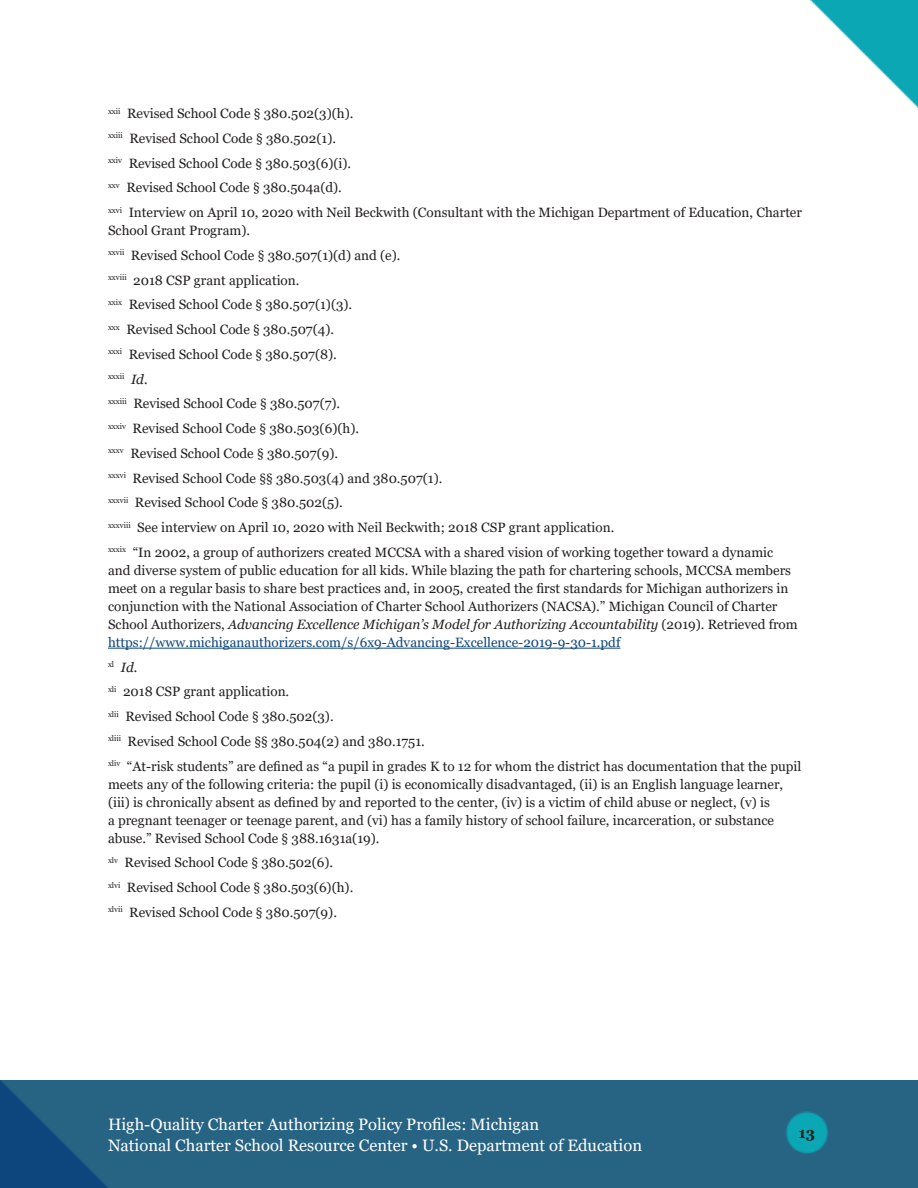
<style>
.page{position:relative;width:918px;height:1188px;background:#fff}
.page>*{position:absolute;margin:0;border:0;box-sizing:border-box;transform-origin:0 0}
.t1{font:16.5px/21px "Georgia";color:#fff}
.t2{font:700 15px "Georgia";color:#231f20}
.Endnotes{font:13.5px/18px "Georgia";color:#231f20}
.Endnotes-2{font:italic 13.5px "Georgia";color:#231f20}
.Endnotes-3{font:7.8px "Georgia";color:#231f20}
.s1{font-style:italic;font-size:13.5px}
.s2{font-style:italic}
.s3{color:#0d467d}
</style>
<div class="page">
<img style="left:0;top:1080px;width:918px;height:108px">
<img style="left:810px;top:0;width:108px;height:108px">
<hr style="left:108px;top:648px;width:512px;height:1px;background:#0d467d">
<p class="Endnotes" style="left:108px;top:105px;width:247px"><sup>xxii</sup> Revised School Code § 380.502(3)(h).</p>
<p class="Endnotes" style="left:108px;top:130px;width:230px"><sup>xxiii</sup> Revised School Code § 380.502(1).</p>
<p class="Endnotes" style="left:108px;top:154px;width:245px"><sup>xxiv</sup> Revised School Code § 380.503(6)(i).</p>
<p class="Endnotes" style="left:108px;top:179px;width:235px"><sup>xxv</sup> Revised School Code § 380.504a(d).</p>
<p class="Endnotes" style="left:108px;top:204px;width:696px"><sup>xxvi</sup> Interview on April 10, 2020 with Neil Beckwith (Consultant with the Michigan Department of Education, Charter<br>School Grant Program).</p>
<p class="Endnotes" style="left:108px;top:247px;width:294px"><sup>xxvii</sup> Revised School Code § 380.507(1)(d) and (e).</p>
<p class="Endnotes" style="left:108px;top:271px;width:193px"><sup>xxviii</sup> 2018 CSP grant application.</p>
<p class="Endnotes" style="left:108px;top:296px;width:246px"><sup>xxix</sup> Revised School Code § 380.507(1)(3).</p>
<p class="Endnotes" style="left:108px;top:321px;width:228px"><sup>xxx</sup> Revised School Code § 380.507(4).</p>
<p class="Endnotes" style="left:108px;top:346px;width:230px"><sup>xxxi</sup> Revised School Code § 380.507(8).</p>
<p class="Endnotes-3" style="left:108px;top:372px;width:41px">xxxii <span class="s1">Id.</span></p>
<p class="Endnotes" style="left:108px;top:395px;width:234px"><sup>xxxiii</sup> Revised School Code § 380.507(7).</p>
<p class="Endnotes" style="left:108px;top:420px;width:253px"><sup>xxxiv</sup> Revised School Code § 380.503(6)(h).</p>
<p class="Endnotes" style="left:108px;top:445px;width:232px"><sup>xxxv</sup> Revised School Code § 380.507(9).</p>
<p class="Endnotes" style="left:108px;top:469px;width:336px"><sup>xxxvi</sup> Revised School Code §§ 380.503(4) and 380.507(1).</p>
<p class="Endnotes" style="left:108px;top:494px;width:236px"><sup>xxxvii</sup> Revised School Code § 380.502(5).</p>
<p class="Endnotes" style="left:108px;top:519px;width:508px"><sup>xxxviii</sup> See interview on April 10, 2020 with Neil Beckwith; 2018 CSP grant application.</p>
<p class="Endnotes" style="left:108px;top:544px;width:691px"><sup>xxxix</sup> “In 2002, a group of authorizers created MCCSA with a shared vision of working together toward a dynamic and diverse system of public education for all kids. While blazing the path for chartering schools, MCCSA members meet on a regular basis to share best practices and, in 2005, created the first standards for Michigan authorizers in conjunction with the National Association of Charter School Authorizers (NACSA).” Michigan Council of Charter School Authorizers, <span class="s2">Advancing Excellence Michigan’s Model for Authorizing Accountability</span> (2019). Retrieved from <span class="s3">https://www.michiganauthorizers.com/s/6x9-Advancing-Excellence-2019-9-30-1.pdf</span></p>
<p class="Endnotes-2" style="left:108px;top:659px;width:31px"><sup>xl</sup> Id.</p>
<p class="Endnotes" style="left:108px;top:683px;width:183px"><sup>xli</sup> 2018 CSP grant application.</p>
<p class="Endnotes" style="left:108px;top:708px;width:227px"><sup>xlii</sup> Revised School Code § 380.502(3).</p>
<p class="Endnotes" style="left:108px;top:733px;width:318px"><sup>xliii</sup> Revised School Code §§ 380.504(2) and 380.1751.</p>
<p class="Endnotes" style="left:108px;top:757px;width:695px"><sup>xliv</sup> “At-risk students” are defined as “a pupil in grades K to 12 for whom the district has documentation that the pupil meets any of the following criteria: the pupil (i) is economically disadvantaged, (ii) is an English language learner, (iii) is chronically absent as defined by and reported to the center, (iv) is a victim of child abuse or neglect, (v) is<br>a pregnant teenager or teenage parent, and (vi) has a family history of school failure, incarceration, or substance abuse.” Revised School Code § 388.1631a(19).</p>
<p class="Endnotes" style="left:108px;top:854px;width:227px"><sup>xlv</sup> Revised School Code § 380.502(6).</p>
<p class="Endnotes" style="left:108px;top:879px;width:247px"><sup>xlvi</sup> Revised School Code § 380.503(6)(h).</p>
<p class="Endnotes" style="left:108px;top:904px;width:231px"><sup>xlvii</sup> Revised School Code § 380.507(9).</p>
<p class="t1" style="left:108px;top:1114px;width:536px">High-Quality Charter Authorizing Policy Profiles: Michigan<br>National Charter School Resource Center • U.S. Department of Education</p>
<p class="t2" style="left:799px;top:1123px;width:18px">13</p>
</div>
